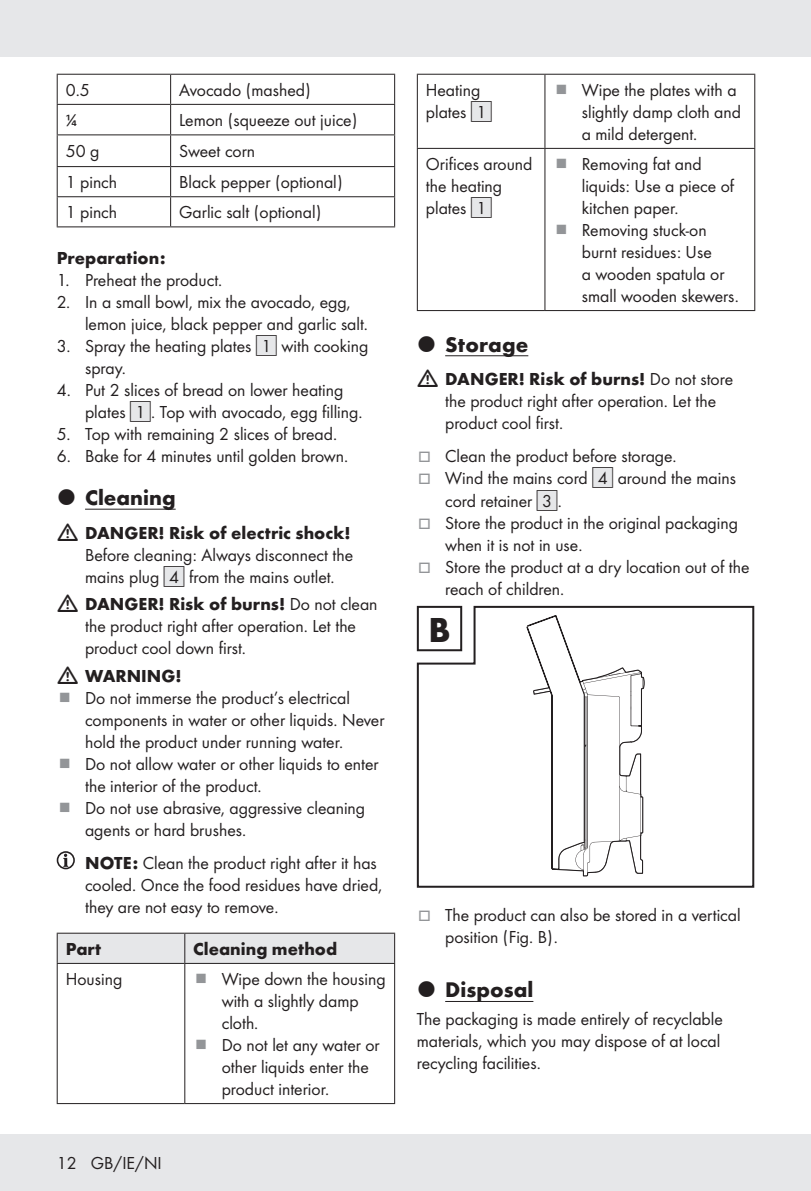
<style>
.page{position:relative;width:811px;height:1191px;background:#fff}
.page>*{position:absolute;margin:0;border:0;box-sizing:border-box;transform-origin:0 0}
.Body{font:700 36px "Futura";color:#231f20}
.t1{font:700 22px "Futura";color:#231f20}
.Body-2{font:18px/22px "Futura Boo";color:#231f20}
.Indent_SB{font:18px/22px "Futura Boo";color:#231f20}
.Body-3{font:700 18px "Futura";color:#231f20}
.Headline-03_SB{font:700 18px "Futura";color:#231f20}
.Body-4{font:18px "Calibri";color:#231f20}
.s1{font-family:"IMP Lidl Num Box";font-size:15.8px;color:#e6e7e9}
.s2{font-family:"IMP Lidl Num Box";font-size:15.8px}
.s3{font-family:"Futura";font-weight:700}
.s4{color:#939598}
</style>
<div class="page">
<div style="left:0;top:1134px;width:811px;height:57px;background:#e6e7e9"></div>
<div style="left:0;top:0;width:811px;height:57px;background:#e6e7e9"></div>
<hr style="left:85px;top:508px;width:91px;height:1px;background:#231f20">
<hr style="left:57px;top:74px;width:114px;height:1px;background:#231f20">
<hr style="left:171px;top:74px;width:224px;height:1px;background:#231f20">
<hr style="left:57px;top:104px;width:114px;height:1px;background:#231f20">
<svg style="left:57px;top:75px;width:1px;height:59px"></svg>
<hr style="left:171px;top:104px;width:224px;height:1px;background:#231f20">
<svg style="left:170px;top:75px;width:1px;height:59px"></svg>
<svg style="left:394px;top:75px;width:1px;height:59px"></svg>
<hr style="left:57px;top:134px;width:114px;height:1px;background:#231f20">
<hr style="left:57px;top:135px;width:1px;height:31px;background:#231f20">
<hr style="left:171px;top:134px;width:224px;height:1px;background:#231f20">
<hr style="left:170px;top:135px;width:1px;height:31px;background:#231f20">
<hr style="left:394px;top:135px;width:1px;height:31px;background:#231f20">
<hr style="left:57px;top:166px;width:114px;height:1px;background:#231f20">
<hr style="left:171px;top:166px;width:224px;height:1px;background:#231f20">
<hr style="left:57px;top:196px;width:114px;height:1px;background:#231f20">
<svg style="left:57px;top:167px;width:1px;height:59px"></svg>
<hr style="left:171px;top:196px;width:224px;height:1px;background:#231f20">
<svg style="left:170px;top:167px;width:1px;height:59px"></svg>
<svg style="left:394px;top:167px;width:1px;height:59px"></svg>
<hr style="left:57px;top:226px;width:114px;height:1px;background:#231f20">
<hr style="left:171px;top:226px;width:224px;height:1px;background:#231f20">
<div style="left:57px;top:851px;width:18px;height:18px;border:2px solid #231f20;border-radius:50%"></div>
<svg style="left:63px;top:853px;width:5px;height:14px"></svg>
<div style="left:58px;top:933px;width:336px;height:30px;background:#e6e7e9"></div>
<hr style="left:57px;top:932px;width:128px;height:1px;background:#231f20">
<hr style="left:57px;top:933px;width:1px;height:30px;background:#231f20">
<hr style="left:185px;top:932px;width:210px;height:1px;background:#231f20">
<hr style="left:184px;top:933px;width:1px;height:30px;background:#231f20">
<hr style="left:394px;top:933px;width:1px;height:30px;background:#231f20">
<hr style="left:57px;top:963px;width:128px;height:1px;background:#231f20">
<hr style="left:57px;top:964px;width:1px;height:139px;background:#231f20">
<hr style="left:185px;top:963px;width:210px;height:1px;background:#231f20">
<hr style="left:184px;top:964px;width:1px;height:139px;background:#231f20">
<hr style="left:394px;top:964px;width:1px;height:139px;background:#231f20">
<hr style="left:57px;top:1103px;width:128px;height:1px;background:#231f20">
<hr style="left:185px;top:1103px;width:210px;height:1px;background:#231f20">
<hr style="left:445px;top:355px;width:83px;height:1px;background:#231f20">
<hr style="left:445px;top:1001px;width:88px;height:1px;background:#231f20">
<hr style="left:417px;top:74px;width:128px;height:1px;background:#231f20">
<hr style="left:417px;top:75px;width:1px;height:73px;background:#231f20">
<hr style="left:545px;top:74px;width:210px;height:1px;background:#231f20">
<hr style="left:544px;top:75px;width:1px;height:73px;background:#231f20">
<hr style="left:754px;top:75px;width:1px;height:73px;background:#231f20">
<hr style="left:417px;top:148px;width:128px;height:1px;background:#231f20">
<hr style="left:417px;top:149px;width:1px;height:161px;background:#231f20">
<hr style="left:545px;top:148px;width:210px;height:1px;background:#231f20">
<hr style="left:544px;top:149px;width:1px;height:161px;background:#231f20">
<hr style="left:754px;top:149px;width:1px;height:161px;background:#231f20">
<hr style="left:417px;top:310px;width:128px;height:1px;background:#231f20">
<hr style="left:545px;top:310px;width:210px;height:1px;background:#231f20">
<svg style="left:416px;top:605px;width:339px;height:283px"></svg>
<div style="left:418px;top:607px;width:43px;height:43px;background:#fff"></div>
<div style="left:417px;top:606px;width:45px;height:45px;border:2px solid #231f20"></div>
<p class="Body-2" style="left:66px;top:78px;width:25px">0.5</p>
<p class="Body-2" style="left:179px;top:78px;width:133px">Avocado (mashed)</p>
<p class="Body-4" style="left:66px;top:108px;width:13px">¼</p>
<p class="Body-2" style="left:179px;top:108px;width:180px">Lemon (squeeze out juice)</p>
<p class="Body-2" style="left:66px;top:139px;width:35px">50 g</p>
<p class="Body-2" style="left:179px;top:139px;width:78px">Sweet corn</p>
<p class="Body-2" style="left:66px;top:170px;width:53px">1 pinch</p>
<p class="Body-2" style="left:179px;top:170px;width:165px">Black pepper (optional)</p>
<p class="Body-2" style="left:66px;top:200px;width:53px">1 pinch</p>
<p class="Body-2" style="left:179px;top:200px;width:144px">Garlic salt (optional)</p>
<p class="Headline-03_SB" style="left:57px;top:245px;width:110px">Preparation:</p>
<p class="Body-2" style="left:57px;top:268px;width:165px">1. Preheat the product.</p>
<p class="Body-2" style="left:85px;top:290px;width:282px;text-indent:-28px">2. In a small bowl, mix the avocado, egg, lemon juice, black pepper and garlic salt.</p>
<p class="Body-2" style="left:85px;top:334px;width:285px;text-indent:-28px">3. Spray the heating plates <span class="s1">[</span><span class="s2">1]</span> with cooking spray.</p>
<p class="Body-2" style="left:85px;top:378px;width:277px;text-indent:-28px">4. Put 2 slices of bread on lower heating plates <span class="s1">[</span><span class="s2">1]</span>. Top with avocado, egg filling.</p>
<p class="Body-2" style="left:57px;top:422px;width:280px">5. Top with remaining 2 slices of bread.</p>
<p class="Body-2" style="left:57px;top:444px;width:291px">6. Bake for 4 minutes until golden brown.</p>
<p class="t1" style="left:85px;top:481px;width:92px">Cleaning</p>
<p class="Body-2" style="left:85px;top:520px;width:270px"><span class="s3">DANGER! Risk of electric shock!<br></span>Before cleaning: Always disconnect the mains plug <span class="s1">[</span><span class="s2">4]</span> from the mains outlet.</p>
<p class="Body-2" style="left:85px;top:592px;width:294px"><span class="s3">DANGER! Risk of burns!</span> Do not clean the product right after operation. Let the product cool down first.</p>
<p class="Body-3" style="left:85px;top:662px;width:98px">WARNING!</p>
<p class="Body-2" style="left:85px;top:686px;width:301px">Do not immerse the product’s electrical components in water or other liquids. Never hold the product under running water.</p>
<p class="Body-2" style="left:85px;top:752px;width:295px">Do not allow water or other liquids to enter the interior of the product.</p>
<p class="Body-2" style="left:85px;top:796px;width:282px">Do not use abrasive, aggressive cleaning agents or hard brushes.</p>
<p class="Indent_SB" style="left:85px;top:851px;width:299px"><span class="s3">NOTE:</span> Clean the product right after it has cooled. Once the food residues have dried, they are not easy to remove.</p>
<p class="Body-3" style="left:66px;top:935px;width:37px">Part</p>
<p class="Body-3" style="left:193px;top:935px;width:145px">Cleaning method</p>
<p class="Body-2" style="left:66px;top:967px;width:58px">Housing</p>
<p class="Body-2" style="left:222px;top:967px;width:165px">Wipe down the housing with a slightly damp cloth.</p>
<p class="Body-2" style="left:222px;top:1033px;width:159px">Do not let any water or other liquids enter the product interior.</p>
<p class="Body-2" style="left:57px;top:1151px;width:107px">12 GB/IE/NI</p>
<p class="Body-2" style="left:426px;top:78px;width:68px">Heating plates <span class="s1">[</span><span class="s2">1]</span></p>
<p class="Body-2" style="left:582px;top:78px;width:161px">Wipe the plates with a slightly damp cloth and a mild detergent.</p>
<p class="Body-2" style="left:426px;top:152px;width:108px">Orifices around the heating plates <span class="s1">[</span><span class="s2">1]</span></p>
<p class="Body-2" style="left:582px;top:152px;width:154px">Removing fat and liquids: Use a piece of kitchen paper.</p>
<p class="Body-2" style="left:582px;top:218px;width:156px">Removing stuck-on burnt residues: Use<br>a wooden spatula or small wooden skewers.</p>
<p class="t1" style="left:445px;top:328px;width:85px">Storage</p>
<p class="Body-2" style="left:445px;top:367px;width:289px"><span class="s3">DANGER! Risk of burns!</span> Do not store the product right after operation. Let the product cool first.</p>
<p class="Body-2" style="left:418px;top:444px;width:257px"><span class="s4">□</span> Clean the product before storage.</p>
<p class="Body-2" style="left:445px;top:466px;width:292px;text-indent:-27px"><span class="s4">□</span> Wind the mains cord <span class="s1">[</span><span class="s2">4]</span> around the mains cord retainer <span class="s1">[</span><span class="s2">3]</span>.</p>
<p class="Body-2" style="left:445px;top:510px;width:294px;text-indent:-27px"><span class="s4">□</span> Store the product in the original packaging when it is not in use.</p>
<p class="Body-2" style="left:445px;top:554px;width:306px;text-indent:-27px"><span class="s4">□</span> Store the product at a dry location out of the reach of children.</p>
<p class="Body" style="left:428px;top:603px;width:24px">B</p>
<p class="Body-2" style="left:445px;top:903px;width:297px;text-indent:-27px"><span class="s4">□</span> The product can also be stored in a vertical position (Fig. B).</p>
<p class="t1" style="left:445px;top:974px;width:90px">Disposal</p>
<p class="Body-2" style="left:417px;top:1007px;width:307px">The packaging is made entirely of recyclable materials, which you may dispose of at local recycling facilities.</p>
</div>
